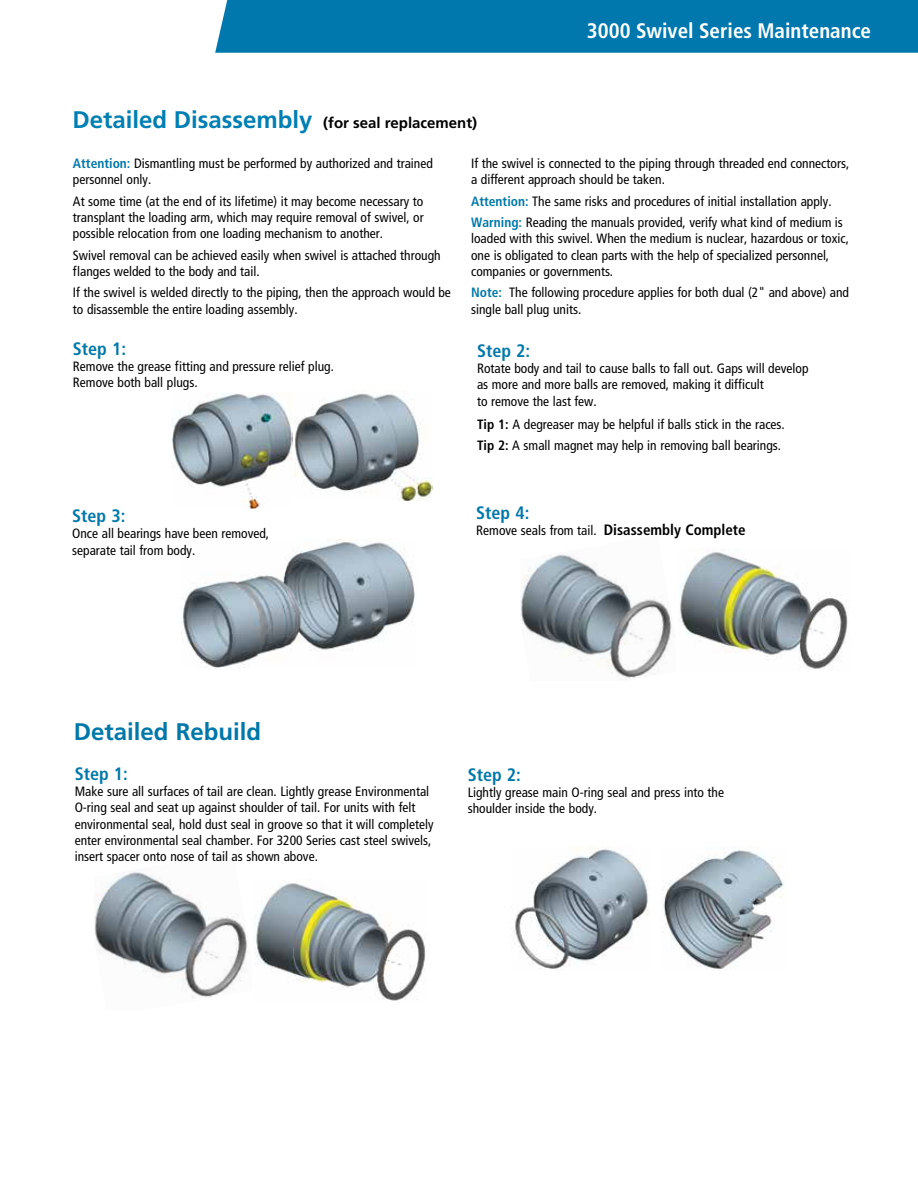
<style>
.page{position:relative;width:918px;height:1188px;background:#fff}
.page>*{position:absolute;margin:0;border:0;box-sizing:border-box;transform-origin:0 0}
.t1{font:700 24px "Frutiger";color:#0078a9}
.t2{font:700 condensed 21px "Frutiger";color:#fff}
.t3{font:700 condensed 18px "Frutiger";color:#0078a9}
.t4{font:700 15px "Frutiger";color:#000}
.t5{font:condensed 13.5px/16.2px "Frutiger";color:#000}
.s1{font-size:24px;color:#007fb3}
.s2{font-weight:700;color:#0078a9}
.s3{font-weight:700}
.s4{font-weight:700;font-size:15px}
</style>
<div class="page">
<div style="left:215px;top:0;width:703px;height:53px;background:#0078ae"></div>
<hr style="left:587px;top:45px;width:331px;height:1px;background:#0078ae">
<img style="left:181px;top:539px;width:234px;height:129px">
<img style="left:172px;top:392px;width:120px;height:117px">
<img style="left:294px;top:390px;width:138px;height:111px">
<img style="left:521px;top:554px;width:151px;height:126px">
<img style="left:680px;top:549px;width:168px;height:120px">
<img style="left:511px;top:847px;width:138px;height:122px">
<img style="left:663px;top:849px;width:121px;height:120px">
<img style="left:94px;top:870px;width:153px;height:129px">
<img style="left:254px;top:880px;width:172px;height:121px">
<p class="t4" style="left:72px;top:114px;width:406px"><span class="s1">Detailed Disassembly</span> (for seal replacement)</p>
<h2 class="t2" style="left:587px;top:18px;width:286px">3000 Swivel Series Maintenance</h2>
<p class="t5" style="left:73px;top:155px;width:361px"><span class="s2">Attention:</span> Dismantling must be performed by authorized and trained personnel only.</p>
<p class="t5" style="left:73px;top:193px;width:352px;text-align:justify">At some time (at the end of its lifetime) it may become necessary to transplant the loading arm, which may require removal of swivel, or possible relocation from one loading mechanism to another.</p>
<p class="t5" style="left:73px;top:247px;width:369px">Swivel removal can be achieved easily when swivel is attached through flanges welded to the body and tail.</p>
<p class="t5" style="left:73px;top:285px;width:379px">If the swivel is welded directly to the piping, then the approach would be to disassemble the entire loading assembly.</p>
<h3 class="t3" style="left:73px;top:338px;width:55px">Step 1:</h3>
<p class="t5" style="left:73px;top:358px;width:262px">Remove the grease fitting and pressure relief plug.<br>Remove both ball plugs.</p>
<p class="t5" style="left:471px;top:155px;width:380px">If the swivel is connected to the piping through threaded end connectors, a different approach should be taken.</p>
<p class="t5" style="left:471px;top:190px;width:373px;line-height:21.6px"><span class="s2">Attention:</span> The same risks and procedures of initial installation apply.<br><span class="s2">Warning:</span> Reading the manuals provided, verify what kind of medium is</p>
<p class="t5" style="left:471px;top:231px;width:379px">loaded with this swivel. When the medium is nuclear, hazardous or toxic, one is obligated to clean parts with the help of specialized personnel, companies or governments.</p>
<p class="t5" style="left:471px;top:285px;width:379px"><span class="s2">Note:</span> The following procedure applies for both dual (2" and above) and single ball plug units.</p>
<h3 class="t3" style="left:477px;top:340px;width:55px">Step 2:</h3>
<p class="t5" style="left:477px;top:361px;width:333px">Rotate body and tail to cause balls to fall out. Gaps will develop as more and more balls are removed, making it difficult<br>to remove the last few.</p>
<p class="t5" style="left:477px;top:413px;width:309px;line-height:21.6px"><span class="s3">Tip 1:</span> A degreaser may be helpful if balls stick in the races.<br><span class="s3">Tip 2:</span> A small magnet may help in removing ball bearings.</p>
<h3 class="t3" style="left:72px;top:505px;width:55px">Step 3:</h3>
<p class="t5" style="left:72px;top:526px;width:199px">Once all bearings have been removed, separate tail from body.</p>
<h3 class="t3" style="left:476px;top:502px;width:55px">Step 4:</h3>
<p class="t5" style="left:476px;top:523px;width:271px">Remove seals from tail. <span class="s4">Disassembly Complete</span></p>
<h1 class="t1" style="left:74px;top:718px;width:189px">Detailed Rebuild</h1>
<h3 class="t3" style="left:75px;top:763px;width:55px">Step 1:</h3>
<p class="t5" style="left:75px;top:783px;width:360px">Make sure all surfaces of tail are clean. Lightly grease Environmental O-ring seal and seat up against shoulder of tail. For units with felt environmental seal, hold dust seal in groove so that it will completely enter environmental seal chamber. For 3200 Series cast steel swivels, insert spacer onto nose of tail as shown above.</p>
<h3 class="t3" style="left:468px;top:764px;width:55px">Step 2:</h3>
<p class="t5" style="left:468px;top:785px;width:258px">Lightly grease main O-ring seal and press into the shoulder inside the body.</p>
</div>
